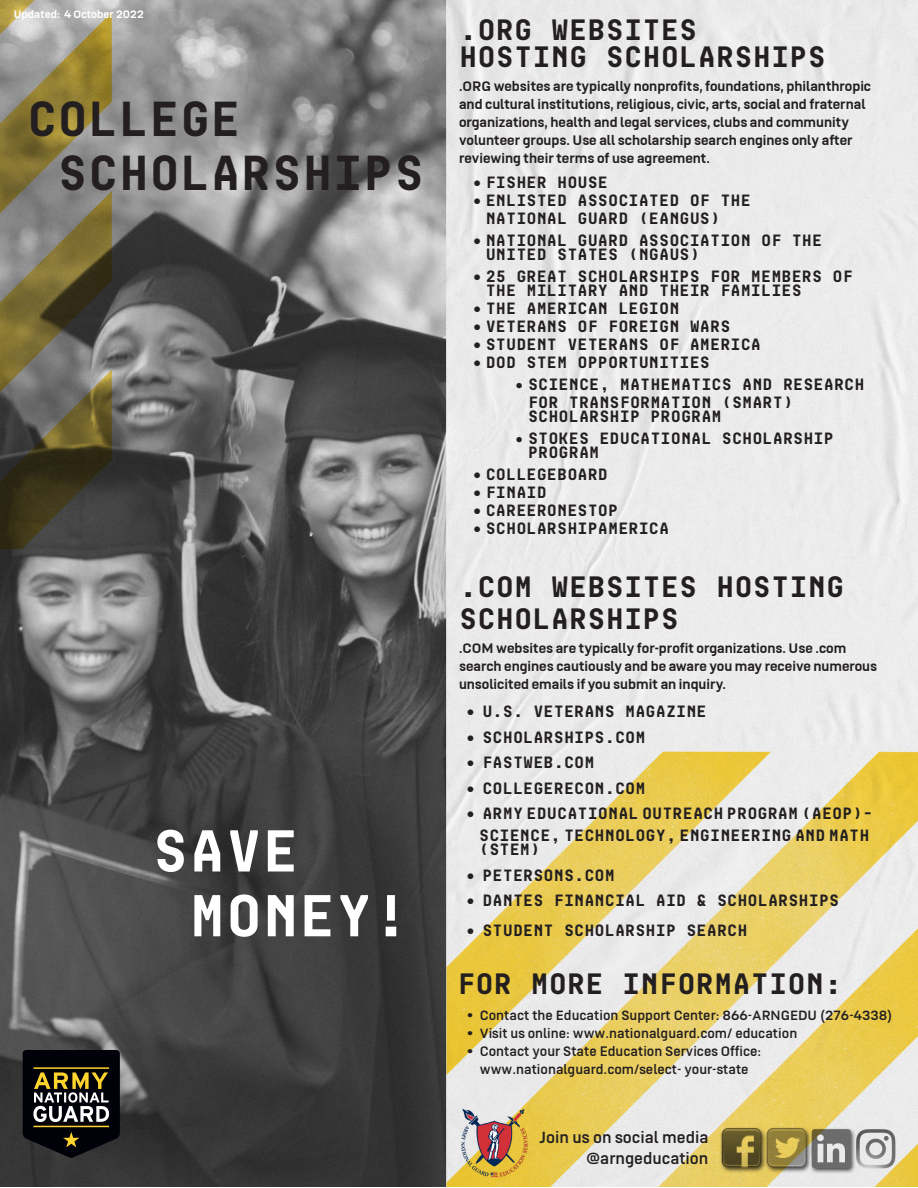
<style>
.page{position:relative;width:918px;height:1188px;background:#fff}
.page>*{position:absolute;margin:0;border:0;box-sizing:border-box;transform-origin:0 0}
.t1{font:700 54px/64.8px "Mono Spec";color:#fff}
.t2{font:700 45px/54px "Mono Spec";color:#231f20}
.t3{font:700 27px/27px "Mono Spec";color:#231f20}
.t4{font:18px "US Army";color:#231f20}
.t5{font:700 15px/13.8px "Mono Spec";color:#231f20}
.t6{font:700 15px/18px "US Army";color:#231f20}
.t7{font:15px/18px "US Army";color:#231f20;text-align:center}
.t8{font:700 12px "US Army";color:#fff}
</style>
<div class="page">
<img style="left:1px;top:0;width:917px;height:1186px">
<svg style="left:23px;top:1050px;width:97px;height:108px;background:#312e26"></svg>
<img style="left:451px;top:1104px;width:132px;height:83px">
<p class="t8" style="left:14px;top:8px;width:132px">Updated: 4 October 2022</p>
<p class="t2" style="left:58px;top:92px;width:369px;text-indent:-31px">COLLEGE<br>SCHOLARSHIPS</p>
<p class="t1" style="left:189px;top:818px;width:222px;text-indent:-37px">SAVE<br>MONEY!</p>
<p class="t3" style="left:459px;top:16px;width:369px">.ORG WEBSITES<br>HOSTING SCHOLARSHIPS</p>
<p class="t6" style="left:459px;top:77px;width:414px">.ORG websites are typically nonprofits, foundations, philanthropic and cultural institutions, religious, civic, arts, social and fraternal organizations, health and legal services, clubs and community volunteer groups. Use all scholarship search engines only after reviewing their terms of use agreement.</p>
<p class="t5" style="left:472px;top:175px;width:137px">• FISHER HOUSE</p>
<p class="t5" style="left:486px;top:191px;width:267px;line-height:18px;text-indent:-13px">• ENLISTED ASSOCIATED OF THE<br>NATIONAL GUARD (EANGUS)</p>
<p class="t5" style="left:486px;top:233px;width:338px;text-indent:-13px">• NATIONAL GUARD ASSOCIATION OF THE<br>UNITED STATES (NGAUS)</p>
<p class="t5" style="left:486px;top:269px;width:369px;text-indent:-13px">• 25 GREAT SCHOLARSHIPS FOR MEMBERS OF<br>THE MILITARY AND THEIR FAMILIES</p>
<p class="t5" style="left:472px;top:301px;width:209px">• THE AMERICAN LEGION</p>
<p class="t5" style="left:472px;top:319px;width:260px">• VETERANS OF FOREIGN WARS</p>
<p class="t5" style="left:472px;top:337px;width:290px">• STUDENT VETERANS OF AMERICA</p>
<p class="t5" style="left:472px;top:355px;width:239px">• DOD STEM OPPORTUNITIES</p>
<p class="t5" style="left:528px;top:375px;width:338px;line-height:18px;text-indent:-12px">• SCIENCE, MATHEMATICS AND RESEARCH<br>FOR TRANSFORMATION (SMART)</p>
<p class="t5" style="left:528px;top:409px;width:195px">SCHOLARSHIP PROGRAM</p>
<p class="t5" style="left:528px;top:431px;width:308px;text-indent:-12px">• STOKES EDUCATIONAL SCHOLARSHIP<br>PROGRAM</p>
<p class="t5" style="left:472px;top:467px;width:137px">• COLLEGEBOARD</p>
<p class="t5" style="left:472px;top:485px;width:76px">• FINAID</p>
<p class="t5" style="left:472px;top:503px;width:148px">• CAREERONESTOP</p>
<p class="t5" style="left:472px;top:521px;width:199px">• SCHOLARSHIPAMERICA</p>
<p class="t3" style="left:459px;top:570px;width:387px;line-height:32.4px">.COM WEBSITES HOSTING<br>SCHOLARSHIPS</p>
<p class="t6" style="left:459px;top:640px;width:420px">.COM websites are typically for-profit organizations. Use .com search engines cautiously and be aware you may receive numerous unsolicited emails if you submit an inquiry.</p>
<p class="t5" style="left:466px;top:705px;width:243px">• U.S. VETERANS MAGAZINE</p>
<p class="t5" style="left:466px;top:730px;width:181px">• SCHOLARSHIPS.COM</p>
<p class="t5" style="left:466px;top:756px;width:130px">• FASTWEB.COM</p>
<p class="t5" style="left:466px;top:781px;width:181px">• COLLEGERECON.COM</p>
<p class="t5" style="left:466px;top:802px;width:409px;line-height:22.2px;text-align:right">• ARMY EDUCATIONAL OUTREACH PROGRAM (AEOP)–<br>SCIENCE, TECHNOLOGY, ENGINEERING AND MATH</p>
<p class="t5" style="left:479px;top:843px;width:63px">(STEM)</p>
<p class="t5" style="left:466px;top:868px;width:151px">• PETERSONS.COM</p>
<p class="t5" style="left:466px;top:894px;width:375px">• DANTES FINANCIAL AID &amp; SCHOLARSHIPS</p>
<p class="t5" style="left:466px;top:923px;width:283px">• STUDENT SCHOLARSHIP SEARCH</p>
<p class="t3" style="left:457px;top:970px;width:387px">FOR MORE INFORMATION:</p>
<p class="t7" style="left:466px;top:1007px;width:428px">• Contact the Education Support Center: 866-ARNGEDU (276-4338)</p>
<p class="t7" style="left:466px;top:1025px;width:332px">• Visit us online: www.nationalguard.com/ education</p>
<p class="t7" style="left:466px;top:1043px;width:297px">• Contact your State Education Services Office: www.nationalguard.com/select- your-state</p>
<p class="t4" style="left:539px;top:1127px;width:171px">Join us on social media</p>
<p class="t4" style="left:586px;top:1149px;width:124px">@arngeducation</p>
</div>
